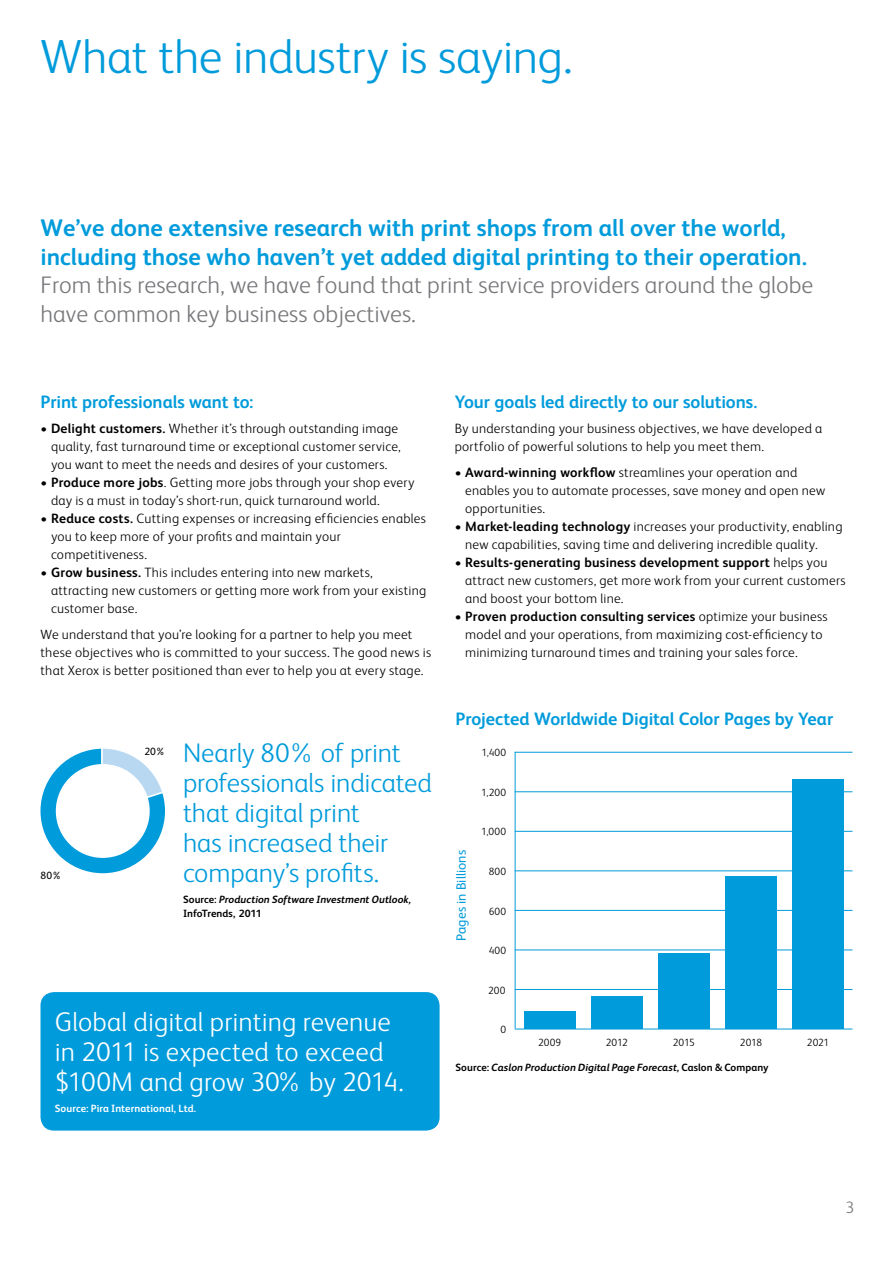
<style>
.page{position:relative;width:893px;height:1263px;background:#fff}
.page>*{position:absolute;margin:0;border:0;box-sizing:border-box;transform-origin:0 0}
.t1{font:300 48px "Xerox Sans";letter-spacing:-.01em;color:#009bdb}
.t2{font:300 27px/30px "Xerox Sans";letter-spacing:-.005em;color:#009bdb}
.t3{font:300 27px/30px "Xerox Sans";color:#fff}
.t4{font:700 24px/28.5px "Xerox Sans";color:#009bdb}
.t5{font:300 24px/28.5px "Xerox Sans";color:#77787b}
.t6{font:700 18px "Xerox Sans";letter-spacing:-.005em;color:#009bdb}
.t7{font:300 16.5px "Xerox Sans";color:#77787b}
.t8{font:300 13.5px/18px "Xerox Sans";letter-spacing:.02em;color:#000}
.t9{font:13.5px "Xerox Sans";letter-spacing:.005em;color:#009bdb}
.t10{font:italic 700 10.5px/13.5px "Xerox Sans";letter-spacing:.005em;color:#000}
.t11{font:300 10.5px "Xerox Sans";letter-spacing:.005em;color:#000}
.t12{font:700 10.5px "Xerox Sans";letter-spacing:.005em;color:#fff}
.t13{font:10.5px "Xerox Sans";color:#000}
.s1{font-weight:700}
.s2{font-style:normal}
</style>
<div class="page">
<div style="left:40px;top:992px;width:400px;height:138px;background:#009bdb;border-radius:14px"></div>
<hr style="left:515px;top:752px;width:1px;height:277px;background:#009bdb">
<hr style="left:515px;top:1029px;width:337px;height:1px;background:#009bdb">
<hr style="left:515px;top:949px;width:337px;height:1px;background:#009bdb">
<hr style="left:515px;top:989px;width:337px;height:1px;background:#009bdb">
<hr style="left:515px;top:910px;width:337px;height:1px;background:#009bdb">
<hr style="left:515px;top:870px;width:337px;height:1px;background:#009bdb">
<hr style="left:515px;top:831px;width:337px;height:1px;background:#009bdb">
<hr style="left:515px;top:791px;width:337px;height:1px;background:#009bdb">
<hr style="left:515px;top:752px;width:337px;height:1px;background:#009bdb">
<div style="left:524px;top:1011px;width:51px;height:18px;background:#009bdb"></div>
<div style="left:591px;top:996px;width:52px;height:33px;background:#009bdb"></div>
<div style="left:658px;top:953px;width:52px;height:76px;background:#009bdb"></div>
<div style="left:725px;top:876px;width:52px;height:153px;background:#009bdb"></div>
<div style="left:792px;top:779px;width:52px;height:250px;background:#009bdb"></div>
<svg style="left:40px;top:748px;width:125px;height:125px"></svg>
<h1 class="t1" style="left:40px;top:26px;width:533px">What the industry is saying.</h1>
<h3 class="t4" style="left:40px;top:213px;width:768px">We’ve done extensive research with print shops from all over the world, including those who haven’t yet added digital printing to their operation.</h3>
<h3 class="t5" style="left:40px;top:270px;width:774px">From this research, we have found that print service providers around the globe have common key business objectives.</h3>
<h3 class="t6" style="left:40px;top:389px;width:214px">Print professionals want to:</h3>
<p class="t8" style="left:51px;top:419px;width:351px;text-indent:-11px">• <span class="s1">Delight customers.</span> Whether it’s through outstanding image quality, fast turnaround time or exceptional customer service, you want to meet the needs and desires of your customers.</p>
<p class="t8" style="left:51px;top:473px;width:365px;text-indent:-11px">• <span class="s1">Produce more jobs</span>. Getting more jobs through your shop every day is a must in today’s short-run, quick turnaround world.</p>
<p class="t8" style="left:51px;top:509px;width:377px;text-indent:-11px">• <span class="s1">Reduce costs.</span> Cutting expenses or increasing efficiencies enables you to keep more of your profits and maintain your competitiveness.</p>
<p class="t8" style="left:51px;top:563px;width:377px;text-indent:-11px">• <span class="s1">Grow business.</span> This includes entering into new markets, attracting new customers or getting more work from your existing customer base.</p>
<p class="t8" style="left:40px;top:624px;width:392px">We understand that you’re looking for a partner to help you meet these objectives who is committed to your success. The good news is that Xerox is better positioned than ever to help you at every stage.</p>
<p class="t13" style="left:41px;top:869px;width:23px">80%</p>
<p class="t13" style="left:144px;top:744px;width:23px">20%</p>
<h2 class="t2" style="left:183px;top:737px;width:251px">Nearly 80% of print professionals indicated that digital print<br>has increased their company’s profits.</h2>
<p class="t10" style="left:183px;top:892px;width:229px"><span class="s2">Source:</span> Production Software Investment Outlook,<br><span class="s2">InfoTrends, 2011</span></p>
<h2 class="t3" style="left:55px;top:1006px;width:350px">Global digital printing revenue in 2011 is expected to exceed $100M and grow 30% by 2014.</h2>
<p class="t12" style="left:55px;top:1101px;width:143px">Source: Pira International, Ltd.</p>
<h3 class="t6" style="left:455px;top:389px;width:304px">Your goals led directly to our solutions.</h3>
<p class="t8" style="left:455px;top:419px;width:369px">By understanding your business objectives, we have developed a portfolio of powerful solutions to help you meet them.</p>
<p class="t8" style="left:465px;top:462px;width:362px;text-indent:-11px">• <span class="s1">Award-winning workflow</span> streamlines your operation and enables you to automate processes, save money and open new opportunities.</p>
<p class="t8" style="left:465px;top:516px;width:379px;text-indent:-11px">• <span class="s1">Market-leading technology</span> increases your productivity, enabling new capabilities, saving time and delivering incredible quality.</p>
<p class="t8" style="left:465px;top:552px;width:382px;text-indent:-11px">• <span class="s1">Results-generating business development support</span> helps you attract new customers, get more work from your current customers and boost your bottom line.</p>
<p class="t8" style="left:465px;top:606px;width:364px;text-indent:-11px">• <span class="s1">Proven production consulting services</span> optimize your business model and your operations, from maximizing cost-efficiency to minimizing turnaround times and training your sales force.</p>
<h3 class="t6" style="left:455px;top:707px;width:379px">Projected Worldwide Digital Color Pages by Year</h3>
<p class="t9" style="left:452px;top:941px;width:93px;rotate:-90deg">Pages in Billions</p>
<p class="t11" style="left:481px;top:746px;width:26px">1,400</p>
<p class="t11" style="left:481px;top:785px;width:26px">1,200</p>
<p class="t11" style="left:481px;top:825px;width:26px">1,000</p>
<p class="t11" style="left:489px;top:864px;width:19px">800</p>
<p class="t11" style="left:489px;top:904px;width:19px">600</p>
<p class="t11" style="left:489px;top:943px;width:19px">400</p>
<p class="t11" style="left:488px;top:983px;width:19px">200</p>
<p class="t11" style="left:500px;top:1023px;width:7px">0</p>
<p class="t11" style="left:538px;top:1036px;width:25px">2009</p>
<p class="t11" style="left:606px;top:1036px;width:23px">2012</p>
<p class="t11" style="left:673px;top:1036px;width:23px">2015</p>
<p class="t11" style="left:740px;top:1036px;width:24px">2018</p>
<p class="t11" style="left:807px;top:1036px;width:24px">2021</p>
<p class="t10" style="left:455px;top:1060px;width:315px"><span class="s2">Source:</span> Caslon Production Digital Page Forecast, <span class="s2">Caslon &amp; Company</span></p>
<p class="t7" style="left:845px;top:1196px;width:10px">3</p>
</div>
